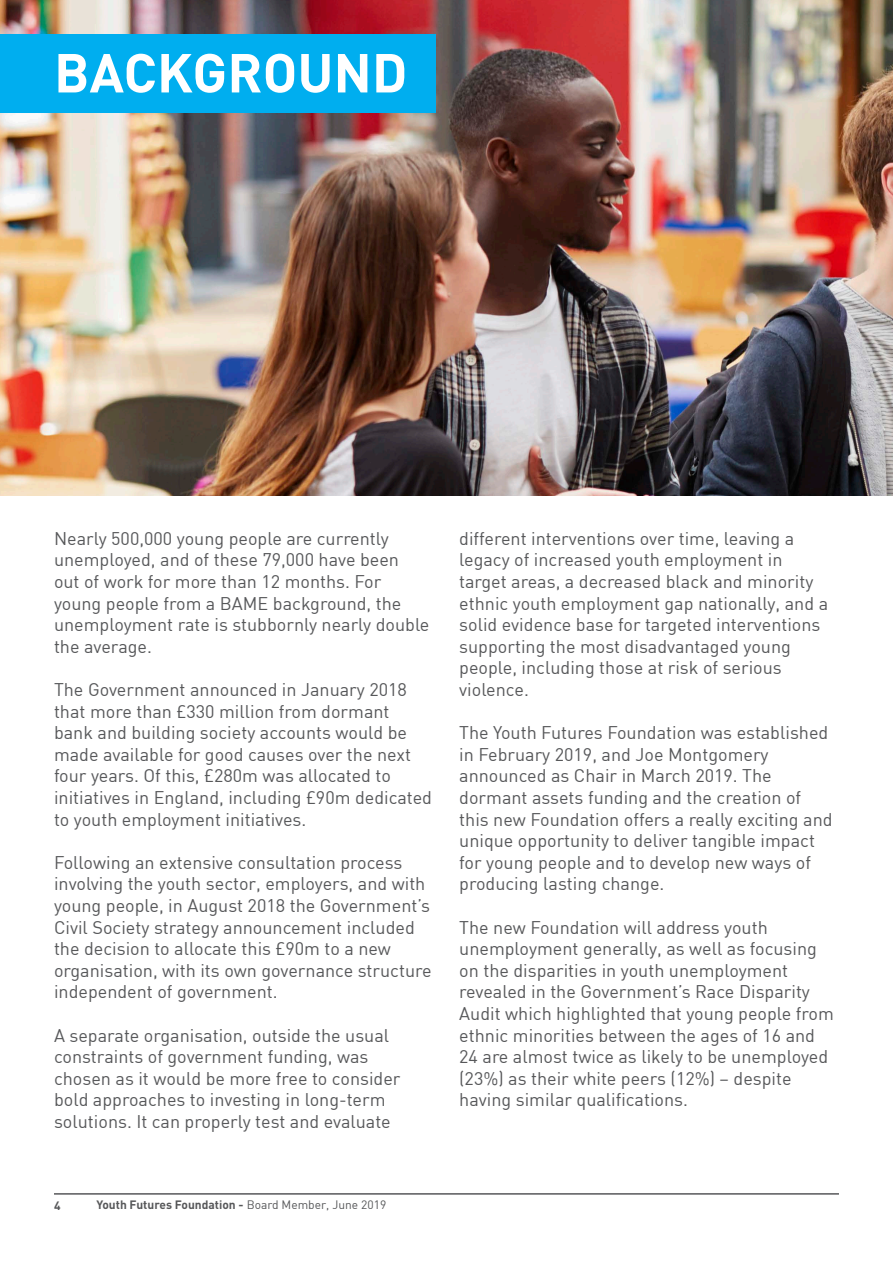
<style>
.page{position:relative;width:893px;height:1263px;background:#fff}
.page>*{position:absolute;margin:0;border:0;box-sizing:border-box;transform-origin:0 0}
.Heading_1{font:700 54px "DIN";color:#fff}
.t1{font:18px/21.6px "DIN";color:#57585a}
.t2{font:700 12px "DIN";color:#57585a}
.s1{font-weight:400}
</style>
<div class="page">
<hr style="left:54px;top:1193px;width:785px;height:1px;background:#57585a">
<img style="left:0;top:0;width:893px;height:495px">
<div style="left:0;top:34px;width:436px;height:79px;background:#00aeef"></div>
<p class="Heading_1" style="left:54px;top:38px;width:355px">BACKGROUND</p>
<p class="t1" style="left:54px;top:527px;width:377px">Nearly 500,000 young people are currently unemployed, and of these 79,000 have been<br>out of work for more than 12 months. For young people from a BAME background, the unemployment rate is stubbornly nearly double the average.</p>
<p class="t1" style="left:54px;top:678px;width:379px">The Government announced in January 2018 that more than £330 million from dormant bank and building society accounts would be made available for good causes over the next four years. Of this, £280m was allocated to initiatives in England, including £90m dedicated to youth employment initiatives.</p>
<p class="t1" style="left:54px;top:851px;width:379px">Following an extensive consultation process involving the youth sector, employers, and with young people, in August 2018 the Government’s Civil Society strategy announcement included the decision to allocate this £90m to a new organisation, with its own governance structure independent of government.</p>
<p class="t1" style="left:54px;top:1024px;width:348px">A separate organisation, outside the usual constraints of government funding, was chosen as it would be more free to consider bold approaches to investing in long-term solutions. It can properly test and evaluate</p>
<p class="t2" style="left:54px;top:1198px;width:8px">4</p>
<p class="t2" style="left:97px;top:1197px;width:291px">Youth Futures Foundation - <span class="s1">Board Member, June 2019</span></p>
<p class="t1" style="left:459px;top:527px;width:370px">different interventions over time, leaving a legacy of increased youth employment in target areas, a decreased black and minority ethnic youth employment gap nationally, and a solid evidence base for targeted interventions supporting the most disadvantaged young people, including those at risk of serious violence.</p>
<p class="t1" style="left:459px;top:721px;width:375px">The Youth Futures Foundation was established in February 2019, and Joe Montgomery announced as Chair in March 2019. The dormant assets funding and the creation of this new Foundation offers a really exciting and unique opportunity to deliver tangible impact for young people and to develop new ways of producing lasting change.</p>
<p class="t1" style="left:459px;top:916px;width:376px">The new Foundation will address youth unemployment generally, as well as focusing on the disparities in youth unemployment revealed in the Government’s Race Disparity Audit which highlighted that young people from ethnic minorities between the ages of 16 and 24 are almost twice as likely to be unemployed (23%) as their white peers (12%) – despite having similar qualifications.</p>
</div>
